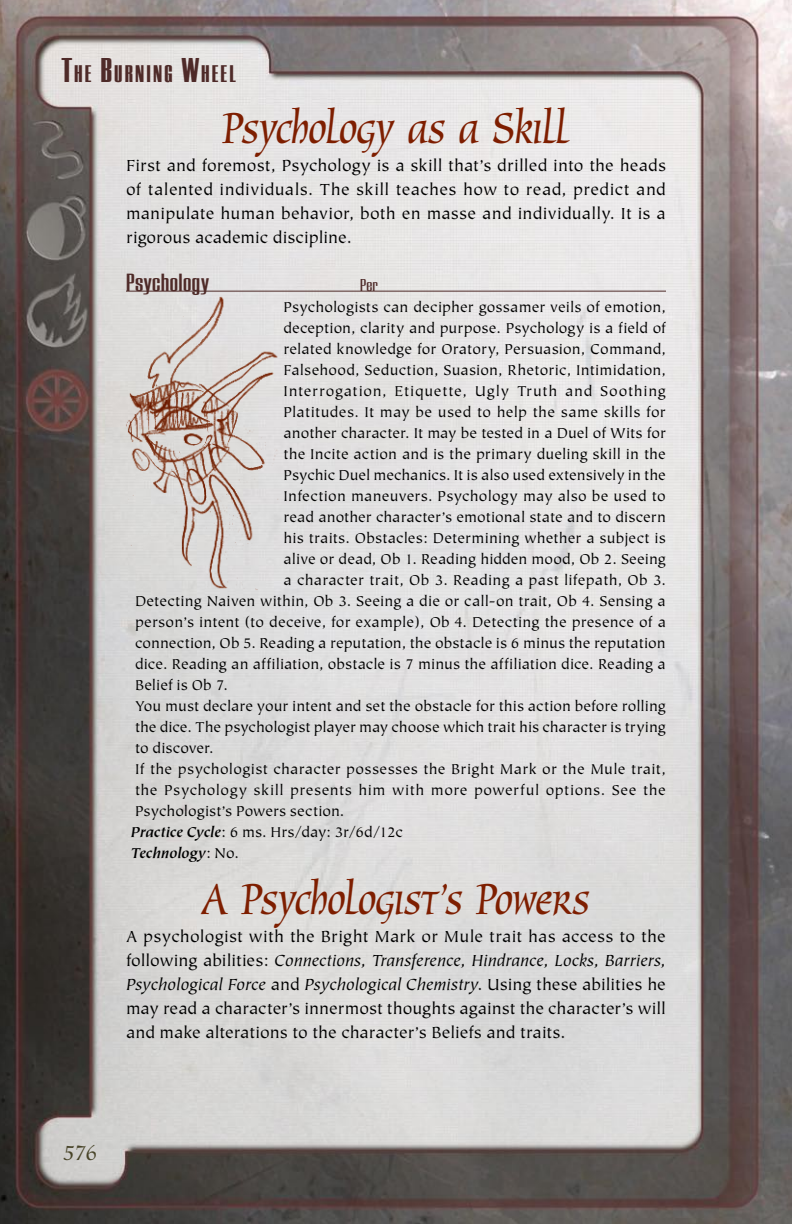
<style>
.page{position:relative;width:792px;height:1224px;background:#fff}
.page>*{position:absolute;margin:0;border:0;box-sizing:border-box;transform-origin:0 0}
.t1{font:50px "Oxford";letter-spacing:-.03em;color:#7e1e00}
.t2{font:700 26px "Europa Grotesque";letter-spacing:.015em;color:#4e2a28}
.t3{font:800 25.2px "Europa Grotesque";letter-spacing:.085em;color:#4e2a28}
.t4{font:24px "Oxford";color:#484428}
.t5{font:18px/24px "Tiepolo";color:#000;text-align:justify}
.t6{font:500 18px "Europa Grotesque";color:#4e2a28}
.t7{font:16px "Tiepolo";letter-spacing:.01em;color:#000}
.t8{font:16px "Tiepolo";letter-spacing:.03em;color:#000}
.t9{font:16px "Tiepolo";letter-spacing:.045em;color:#000}
.t10{font:italic 700 16px "Tiepolo";letter-spacing:-.005em;color:#000}
.s1{font-size:36px}
.s2{font-weight:700;font-style:italic}
.s3{font-weight:400;font-style:normal}
.s4{font-style:italic}
</style>
<div class="page">
<img style="left:0;top:0;width:792px;height:1224px">
<hr style="left:126px;top:291px;width:540px;height:1px;background:#4e2a28">
<img style="left:100px;top:297px;width:184px;height:296px">
<h3 class="t3" style="left:62px;top:57px;width:175px"><span class="s1">T</span>HE <span class="s1">B</span>URNING <span class="s1">W</span>HEEL</h3>
<h1 class="t1" style="left:222px;top:101px;width:350px">Psychology as a Skill</h1>
<p class="t5" style="left:126px;top:154px;width:542px">First and foremost, Psychology is a skill that’s drilled into the heads of talented individuals. The skill teaches how to read, predict and manipulate human behavior, both en masse and individually. It is a rigorous academic discipline.</p>
<h2 class="t2" style="left:126px;top:265px;width:85px">Psychology</h2>
<p class="t6" style="left:360px;top:273px;width:19px">Per</p>
<p class="t7" style="left:284px;top:299px;width:384px">Psychologists can decipher gossamer veils of emotion,</p>
<p class="t7" style="left:284px;top:320px;width:384px">deception, clarity and purpose. Psychology is a field of</p>
<p class="t7" style="left:284px;top:341px;width:384px">related knowledge for Oratory, Persuasion, Command,</p>
<p class="t7" style="left:284px;top:362px;width:384px">Falsehood, Seduction, Suasion, Rhetoric, Intimidation,</p>
<p class="t9" style="left:284px;top:383px;width:384px">Interrogation, Etiquette, Ugly Truth and Soothing</p>
<p class="t7" style="left:284px;top:404px;width:384px">Platitudes. It may be used to help the same skills for</p>
<p class="t7" style="left:284px;top:425px;width:384px">another character. It may be tested in a Duel of Wits for</p>
<p class="t7" style="left:284px;top:446px;width:384px">the Incite action and is the primary dueling skill in the</p>
<p class="t7" style="left:284px;top:467px;width:384px">Psychic Duel mechanics. It is also used extensively in the</p>
<p class="t7" style="left:284px;top:488px;width:384px">Infection maneuvers. Psychology may also be used to</p>
<p class="t7" style="left:284px;top:509px;width:384px">read another character’s emotional state and to discern</p>
<p class="t7" style="left:284px;top:530px;width:384px">his traits. Obstacles: Determining whether a subject is</p>
<p class="t7" style="left:284px;top:551px;width:384px">alive or dead, Ob 1. Reading hidden mood, Ob 2. Seeing</p>
<p class="t7" style="left:284px;top:572px;width:384px">a character trait, Ob 3. Reading a past lifepath, Ob 3.</p>
<p class="t7" style="left:135px;top:593px;width:532px">Detecting Naiven within, Ob 3. Seeing a die or call-on trait, Ob 4. Sensing a</p>
<p class="t7" style="left:135px;top:614px;width:532px">person’s intent (to deceive, for example), Ob 4. Detecting the presence of a</p>
<p class="t7" style="left:135px;top:635px;width:532px">connection, Ob 5. Reading a reputation, the obstacle is 6 minus the reputation</p>
<p class="t7" style="left:135px;top:656px;width:532px">dice. Reading an affiliation, obstacle is 7 minus the affiliation dice. Reading a</p>
<p class="t7" style="left:135px;top:677px;width:94px">Belief is Ob 7.</p>
<p class="t7" style="left:135px;top:698px;width:532px">You must declare your intent and set the obstacle for this action before rolling</p>
<p class="t7" style="left:135px;top:719px;width:532px">the dice. The psychologist player may choose which trait his character is trying</p>
<p class="t7" style="left:135px;top:740px;width:80px">to discover.</p>
<p class="t7" style="left:135px;top:761px;width:532px">If the psychologist character possesses the Bright Mark or the Mule trait,</p>
<p class="t8" style="left:135px;top:782px;width:532px">the Psychology skill presents him with more powerful options. See the</p>
<p class="t7" style="left:135px;top:803px;width:211px">Psychologist’s Powers section.</p>
<p class="t7" style="left:131px;top:824px;width:274px"><span class="s2">Practice Cycle</span>: 6 ms. Hrs/day: 3r/6d/12c</p>
<p class="t10" style="left:131px;top:845px;width:110px">Technology<span class="s3">: No.</span></p>
<h1 class="t1" style="left:201px;top:873px;width:391px">A Psychologist’s Powers</h1>
<p class="t5" style="left:126px;top:925px;width:541px">A psychologist with the Bright Mark or Mule trait has access to the following abilities: <span class="s4">Connections, Transference, Hindrance, Locks, Barriers, Psychological Force</span> and <span class="s4">Psychological Chemistry</span>. Using these abilities he may read a character’s innermost thoughts against the character’s will and make alterations to the character’s Beliefs and traits.</p>
<h3 class="t4" style="left:63px;top:1140px;width:22px">576</h3>
</div>
